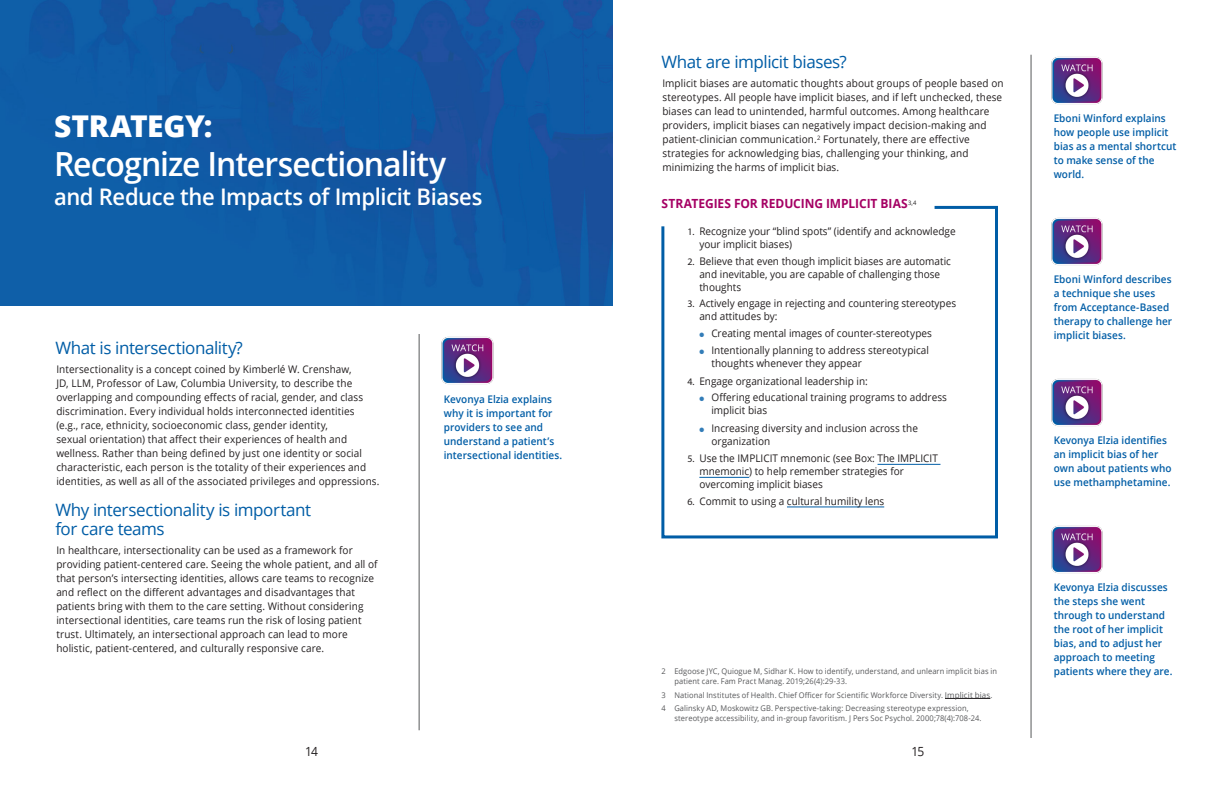
<style>
.page{position:relative;width:1224px;height:792px;background:#fff}
.page>*{position:absolute;margin:0;border:0;box-sizing:border-box;transform-origin:0 0}
.t1{font:600 33.3px "Open Sans";letter-spacing:-.03em;color:#fff;scale:.96 1}
.Heading_1{font:800 30px "Open Sans";letter-spacing:-.015em;color:#fff}
.t2{font:600 22.9px "Open Sans";letter-spacing:-.015em;color:#fff;scale:.96 1}
.SH_1{font:17px/19.5px "Open Sans";letter-spacing:-.025em;color:#005da6}
.sidebar_title{font:700 12.6px "Open Sans";letter-spacing:-.005em;color:#a50064;scale:.95 1}
.TOC_Strategy_Title{font:12.6px "Open Sans";color:#231f20;scale:.95 1}
.Section_body_copy{font:10.5px/14px "Open Sans";letter-spacing:.005em;color:#231f20;scale:.95 1}
.video_blurb{font:600 10.5px/14px "Open Sans";letter-spacing:.005em;color:#005da6;scale:.95 1}
.footnote{font:7.9px/10px "Open Sans";letter-spacing:.01em;color:#57585a;scale:.95 1}
.s1{font-family:"Myriad Pro";font-size:10px}
.s2{color:#337db8}
.s3{font-size:8px}
</style>
<div class="page">
<hr style="left:1031px;top:55px;width:1px;height:683px;background:#57585a">
<hr style="left:419px;top:334px;width:1px;height:396px;background:#57585a">
<img style="left:0;top:0;width:613px;height:306px">
<img style="left:441px;top:336px;width:53px;height:49px">
<svg style="left:661px;top:205px;width:337px;height:334px"></svg>
<hr style="left:878px;top:464px;width:62px;height:1px;background:#005da6">
<hr style="left:699px;top:477px;width:50px;height:1px;background:#005da6">
<hr style="left:787px;top:507px;width:97px;height:1px;background:#005da6">
<hr style="left:945px;top:698px;width:45px;height:1px;background:#231f20">
<img style="left:1051px;top:56px;width:52px;height:49px">
<img style="left:1051px;top:217px;width:52px;height:49px">
<img style="left:1051px;top:378px;width:52px;height:49px">
<img style="left:1051px;top:525px;width:52px;height:49px">
<p class="Heading_1" style="left:54px;top:103px;width:160px">STRATEGY:</p>
<p class="t1" style="left:54px;top:141px;width:410px">Recognize Intersectionality</p>
<p class="t2" style="left:54px;top:181px;width:448px">and Reduce the Impacts of Implicit Biases</p>
<p class="SH_1" style="left:55px;top:337px;width:189px">What is intersectionality?</p>
<p class="Section_body_copy" style="left:56px;top:362px;width:342px">Intersectionality is a concept coined by Kimberlé W. Crenshaw,<br>JD, LLM, Professor of Law, Columbia University, to describe the overlapping and compounding effects of racial, gender, and class discrimination. Every individual holds interconnected identities<br>(e.g., race, ethnicity, socioeconomic class, gender identity,<br>sexual orientation) that affect their experiences of health and wellness. Rather than being defined by just one identity or social characteristic, each person is the totality of their experiences and identities, as well as all of the associated privileges and oppressions.</p>
<p class="SH_1" style="left:55px;top:499px;width:257px">Why intersectionality is important for care teams</p>
<p class="Section_body_copy" style="left:56px;top:543px;width:340px">In healthcare, intersectionality can be used as a framework for providing patient-centered care. Seeing the whole patient, and all of that person’s intersecting identities, allows care teams to recognize and reflect on the different advantages and disadvantages that patients bring with them to the care setting. Without considering intersectional identities, care teams run the risk of losing patient trust. Ultimately, an intersectional approach can lead to more holistic, patient-centered, and culturally responsive care.</p>
<p class="video_blurb" style="left:444px;top:392px;width:126px">Kevonya Elzia explains why it is important for providers to see and understand a patient’s intersectional identities.</p>
<p class="SH_1" style="left:661px;top:51px;width:187px">What are implicit biases?</p>
<p class="Section_body_copy" style="left:662px;top:76px;width:361px">Implicit biases are automatic thoughts about groups of people based on stereotypes. All people have implicit biases, and if left unchecked, these biases can lead to unintended, harmful outcomes. Among healthcare providers, implicit biases can negatively impact decision-making and patient-clinician communication.<sup>2</sup> Fortunately, there are effective strategies for acknowledging bias, challenging your thinking, and minimizing the harms of implicit bias.</p>
<p class="sidebar_title" style="left:662px;top:195px;width:270px">STRATEGIES FOR REDUCING IMPLICIT BIAS<sup>3,4</sup></p>
<p class="Section_body_copy" style="left:699px;top:224px;width:271px;line-height:13px;text-indent:-12px"><span class="s1">1.</span> Recognize your “blind spots” (identify and acknowledge your implicit biases)</p>
<p class="Section_body_copy" style="left:699px;top:254px;width:266px;line-height:13px;text-indent:-12px"><span class="s1">2.</span> Believe that even though implicit biases are automatic and inevitable, you are capable of challenging those thoughts</p>
<p class="Section_body_copy" style="left:699px;top:297px;width:272px;line-height:13px;text-indent:-12px"><span class="s1">3.</span> Actively engage in rejecting and countering stereotypes and attitudes by:</p>
<p class="Section_body_copy" style="left:699px;top:326px;width:246px"><span class="s2">●</span> Creating mental images of counter-stereotypes</p>
<p class="Section_body_copy" style="left:711px;top:344px;width:231px;line-height:13px;text-indent:-12px"><span class="s2">●</span> Intentionally planning to address stereotypical thoughts whenever they appear</p>
<p class="Section_body_copy" style="left:687px;top:374px;width:191px"><span class="s1">4.</span> Engage organizational leadership in:</p>
<p class="Section_body_copy" style="left:711px;top:391px;width:250px;line-height:13px;text-indent:-12px"><span class="s2">●</span> Offering educational training programs to address implicit bias</p>
<p class="Section_body_copy" style="left:711px;top:421px;width:219px;line-height:13px;text-indent:-12px"><span class="s2">●</span> Increasing diversity and inclusion across the organization</p>
<p class="Section_body_copy" style="left:699px;top:452px;width:253px;line-height:13px;text-indent:-12px"><span class="s1">5.</span> Use the IMPLICIT mnemonic (see Box: The IMPLICIT mnemonic) to help remember strategies for overcoming implicit biases</p>
<p class="Section_body_copy" style="left:687px;top:494px;width:209px"><span class="s1">6.</span> Commit to using a cultural humility lens</p>
<p class="footnote" style="left:674px;top:666px;width:341px;text-indent:-13px">2 Edgoose JYC, Quiogue M, Sidhar K. How to identify, understand, and unlearn implicit bias in patient care. Fam Pract Manag. 2019;26(4):29-33.</p>
<p class="footnote" style="left:661px;top:690px;width:350px">3 National Institutes of Health. Chief Officer for Scientific Workforce Diversity. <span class="s3">Implicit bias</span>.</p>
<p class="footnote" style="left:674px;top:703px;width:325px;text-indent:-13px">4 Galinsky AD, Moskowitz GB. Perspective-taking: Decreasing stereotype expression, stereotype accessibility, and in-group favoritism. J Pers Soc Psychol. 2000;78(4):708-24.</p>
<p class="TOC_Strategy_Title" style="left:305px;top:743px;width:15px">14</p>
<p class="TOC_Strategy_Title" style="left:912px;top:743px;width:15px">15</p>
<p class="video_blurb" style="left:1054px;top:111px;width:131px">Eboni Winford explains how people use implicit bias as a mental shortcut to make sense of the world.</p>
<p class="video_blurb" style="left:1054px;top:272px;width:126px">Eboni Winford describes a technique she uses from Acceptance-Based therapy to challenge her implicit biases.</p>
<p class="video_blurb" style="left:1054px;top:433px;width:126px">Kevonya Elzia identifies an implicit bias of her own about patients who use methamphetamine.</p>
<p class="video_blurb" style="left:1054px;top:580px;width:126px">Kevonya Elzia discusses the steps she went through to understand the root of her implicit bias, and to adjust her approach to meeting patients where they are.</p>
</div>
